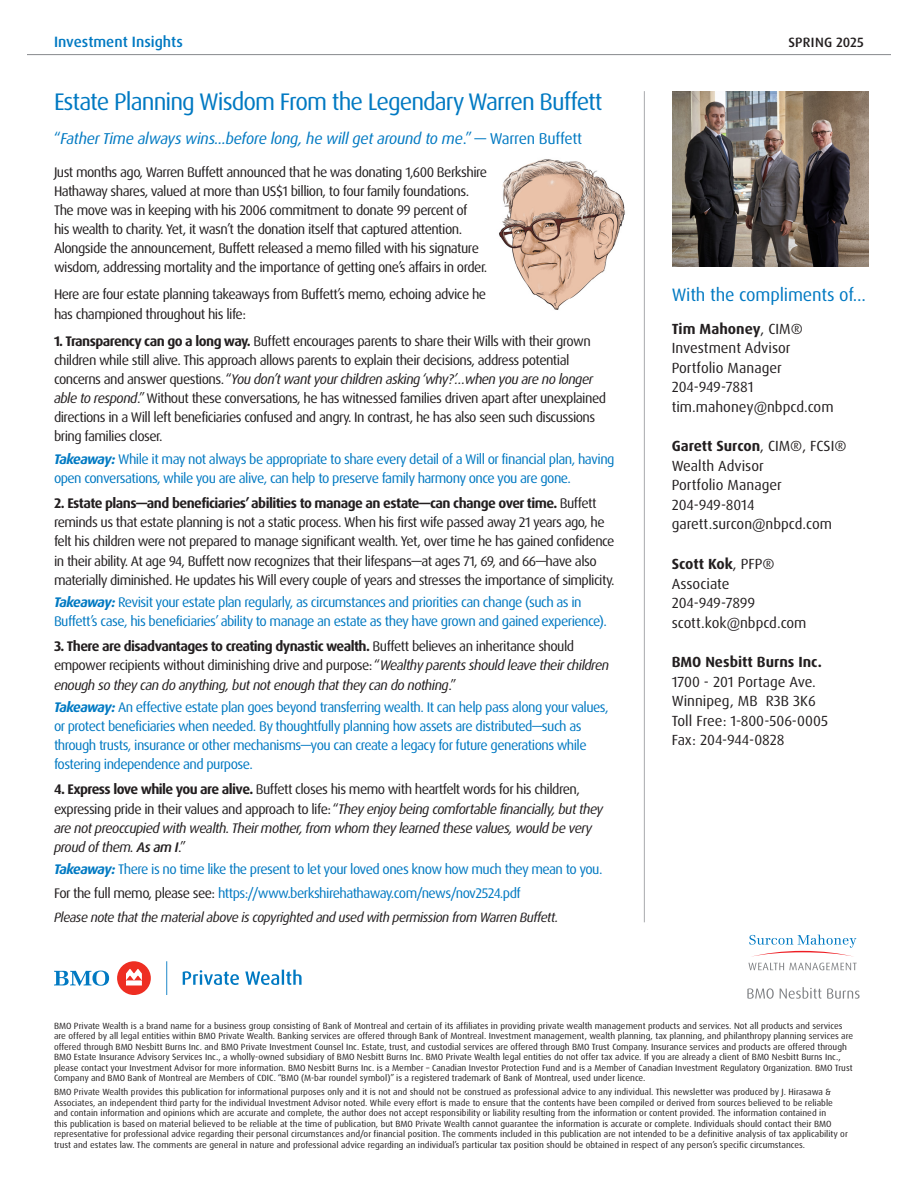
<style>
.page{position:relative;width:918px;height:1188px;background:#fff}
.page>*{position:absolute;margin:0;border:0;box-sizing:border-box;transform-origin:0 0}
.t1{font:24px "Dax OT";letter-spacing:-.04em;color:#0079c2}
.t2{font:18px "Dax Pro";letter-spacing:-.01em;color:#0079c2}
.t3{font:italic 15.75px "Dax Pro";letter-spacing:-.02em;color:#0079c2}
.t4{font:500 15px "Dax OT";color:#0079c2}
.t5{font:14.7px/19.5px "Dax Pro";color:#231f20}
.t6{font:700 14.7px "Dax Pro";color:#231f20}
.t7{font:13.95px/19px "Dax Pro";letter-spacing:-.04em;color:#231f20}
.t8{font:13.95px/19px "Dax Pro";letter-spacing:-.04em;color:#0079c2}
.t9{font:italic 13.95px/19px "Dax Pro";letter-spacing:-.04em;color:#231f20}
.t10{font:italic 13.5px "Dax Pro";letter-spacing:-.04em;color:#231f20}
.Date___Internal_Use{font:500 13.5px "Dax Pro";letter-spacing:.02em;color:#231f20}
.t11{font:9px/10.5px "Dax Pro";color:#231f20}
.s1{font-style:normal}
.s2{font-weight:700}
.s3{font-style:italic}
.s4{font-weight:700;font-style:italic}
.s5{font-weight:700;font-style:normal}
.s6{font-weight:500}
.s7{color:#231f20}
</style>
<div class="page">
<img style="left:672px;top:92px;width:197px;height:174px">
<svg style="left:747px;top:988px;width:27px;height:11px"></svg>
<svg style="left:780px;top:987px;width:41px;height:12px"></svg>
<svg style="left:827px;top:988px;width:33px;height:11px"></svg>
<svg style="left:748px;top:963px;width:109px;height:7px"></svg>
<svg style="left:749px;top:935px;width:107px;height:22px"></svg>
<hr style="left:27px;top:54px;width:864px;height:1px;background:#939598">
<div style="left:117px;top:961px;width:34px;height:34px;background:#ee2e22;border-radius:50%"></div>
<svg style="left:126px;top:969px;width:16px;height:16px"></svg>
<svg style="left:183px;top:970px;width:56px;height:15px"></svg>
<svg style="left:245px;top:970px;width:57px;height:15px"></svg>
<svg style="left:54px;top:971px;width:55px;height:15px"></svg>
<svg style="left:166px;top:961px;width:1px;height:34px"></svg>
<hr style="left:644px;top:91px;width:1px;height:831px;background:#a8a9ad">
<img style="left:499px;top:159px;width:126px;height:151px">
<p class="t4" style="left:54px;top:32px;width:130px">Investment Insights</p>
<p class="Date___Internal_Use" style="left:788px;top:33px;width:77px">SPRING 2025</p>
<p class="t1" style="left:54px;top:86px;width:550px">Estate Planning Wisdom From the Legendary Warren Buffett</p>
<p class="t3" style="left:54px;top:128px;width:530px"><span class="s1">“</span>Father Time always wins...before long, he will get around to me<span class="s1">.” — Warren Buffett</span></p>
<p class="t7" style="left:54px;top:162px;width:435px">Just months ago, Warren Buffett announced that he was donating 1,600 Berkshire Hathaway shares, valued at more than US$1 billion, to four family foundations.<br>The move was in keeping with his 2006 commitment to donate 99 percent of<br>his wealth to charity. Yet, it wasn’t the donation itself that captured attention.<br>Alongside the announcement, Buffett released a memo filled with his signature wisdom, addressing mortality and the importance of getting one’s affairs in order.</p>
<p class="t7" style="left:54px;top:285px;width:434px">Here are four estate planning takeaways from Buffett’s memo, echoing advice he has championed throughout his life:</p>
<p class="t7" style="left:54px;top:332px;width:554px"><span class="s2">1. Transparency can go a long way.</span> Buffett encourages parents to share their Wills with their grown children while still alive. This approach allows parents to explain their decisions, address potential concerns and answer questions. “<span class="s3">You don’t want your children asking ‘why?’…when you are no longer able to respond</span>.” Without these conversations, he has witnessed families driven apart after unexplained directions in a Will left beneficiaries confused and angry. In contrast, he has also seen such discussions bring families closer.</p>
<p class="t8" style="left:54px;top:449px;width:562px"><span class="s4">Takeaway:</span> While it may not always be appropriate to share every detail of a Will or financial plan, having open conversations, while you are alive, can help to preserve family harmony once you are gone.</p>
<p class="t7" style="left:54px;top:494px;width:562px"><span class="s2">2. Estate plans—and beneficiaries’ abilities to manage an estate—can change over time.</span> Buffett reminds us that estate planning is not a static process. When his first wife passed away 21 years ago, he felt his children were not prepared to manage significant wealth. Yet, over time he has gained confidence in their ability. At age 94, Buffett now recognizes that their lifespans—at ages 71, 69, and 66—have also materially diminished. He updates his Will every couple of years and stresses the importance of simplicity.</p>
<p class="t8" style="left:54px;top:593px;width:555px"><span class="s4">Takeaway:</span> Revisit your estate plan regularly, as circumstances and priorities can change (such as in<br>Buffett’s case, his beneficiaries’ ability to manage an estate as they have grown and gained experience).</p>
<p class="t9" style="left:54px;top:637px;width:557px"><span class="s5">3. There are disadvantages to creating dynastic wealth.</span> <span class="s1">Buffett believes an inheritance should empower recipients without diminishing drive and purpose: “</span>Wealthy parents should leave their children enough so they can do anything, but not enough that they can do nothing<span class="s1">.”</span></p>
<p class="t8" style="left:54px;top:698px;width:556px"><span class="s4">Takeaway:</span> An effective estate plan goes beyond transferring wealth. It can help pass along your values, or protect beneficiaries when needed. By thoughtfully planning how assets are distributed—such as through trusts, insurance or other mechanisms—you can create a legacy for future generations while fostering independence and purpose.</p>
<p class="t9" style="left:54px;top:780px;width:551px"><span class="s5">4. Express love while you are alive.</span> <span class="s1">Buffett closes his memo with heartfelt words for his children, expressing pride in their values and approach to life: “</span>They enjoy being comfortable financially, but they are not preoccupied with wealth. Their mother, from whom they learned these values, would be very proud of them. <span class="s6">As am I</span><span class="s1">.”</span></p>
<p class="t8" style="left:54px;top:860px;width:550px"><span class="s4">Takeaway:</span> There is no time like the present to let your loved ones know how much they mean to you.</p>
<p class="t8" style="left:54px;top:884px;width:468px"><span class="s7">For the full memo, please see:</span> https://www.berkshirehathaway.com/news/nov2524.pdf</p>
<p class="t10" style="left:54px;top:908px;width:506px">Please note that the material above is copyrighted and used with permission from Warren Buffett.</p>
<p class="t2" style="left:672px;top:283px;width:196px">With the compliments of...</p>
<p class="t5" style="left:672px;top:319px;width:163px"><span class="s2">Tim Mahoney</span>, CIM®<br>Investment Advisor<br>Portfolio Manager<br>204-949-7881 tim.mahoney@nbpcd.com</p>
<p class="t5" style="left:672px;top:437px;width:176px"><span class="s2">Garett Surcon</span>, CIM®, FCSI®<br>Wealth Advisor<br>Portfolio Manager<br>204-949-8014 garett.surcon@nbpcd.com</p>
<p class="t5" style="left:672px;top:554px;width:136px"><span class="s2">Scott Kok</span>, PFP®<br>Associate<br>204-949-7899 scott.kok@nbpcd.com</p>
<p class="t6" style="left:672px;top:653px;width:152px">BMO Nesbitt Burns Inc.</p>
<p class="t5" style="left:672px;top:672px;width:146px">1700 - 201 Portage Ave.</p>
<p class="t5" style="left:672px;top:692px;width:146px">Winnipeg, MB R3B 3K6</p>
<p class="t5" style="left:672px;top:711px;width:158px">Toll Free: 1-800-506-0005</p>
<p class="t5" style="left:672px;top:731px;width:114px">Fax: 204-944-0828</p>
<p class="t11" style="left:54px;top:1020px;width:801px">BMO Private Wealth is a brand name for a business group consisting of Bank of Montreal and certain of its affiliates in providing private wealth management products and services. Not all products and services are offered by all legal entities within BMO Private Wealth. Banking services are offered through Bank of Montreal. Investment management, wealth planning, tax planning, and philanthropy planning services are offered through BMO Nesbitt Burns Inc. and BMO Private Investment Counsel Inc. Estate, trust, and custodial services are offered through BMO Trust Company. Insurance services and products are offered through BMO Estate Insurance Advisory Services Inc., a wholly-owned subsidiary of BMO Nesbitt Burns Inc. BMO Private Wealth legal entities do not offer tax advice. If you are already a client of BMO Nesbitt Burns Inc., please contact your Investment Advisor for more information. BMO Nesbitt Burns Inc. is a Member – Canadian Investor Protection Fund and is a Member of Canadian Investment Regulatory Organization. BMO Trust Company and BMO Bank of Montreal are Members of CDIC. “BMO (M-bar roundel symbol)” is a registered trademark of Bank of Montreal, used under licence.</p>
<p class="t11" style="left:54px;top:1087px;width:795px">BMO Private Wealth provides this publication for informational purposes only and it is not and should not be construed as professional advice to any individual. This newsletter was produced by J. Hirasawa &amp; Associates, an independent third party for the individual Investment Advisor noted. While every effort is made to ensure that the contents have been compiled or derived from sources believed to be reliable and contain information and opinions which are accurate and complete, the author does not accept responsibility or liability resulting from the information or content provided. The information contained in<br>this publication is based on material believed to be reliable at the time of publication, but BMO Private Wealth cannot guarantee the information is accurate or complete. Individuals should contact their BMO representative for professional advice regarding their personal circumstances and/or financial position. The comments included in this publication are not intended to be a definitive analysis of tax applicability or trust and estates law. The comments are general in nature and professional advice regarding an individual’s particular tax position should be obtained in respect of any person’s specific circumstances.</p>
</div>
